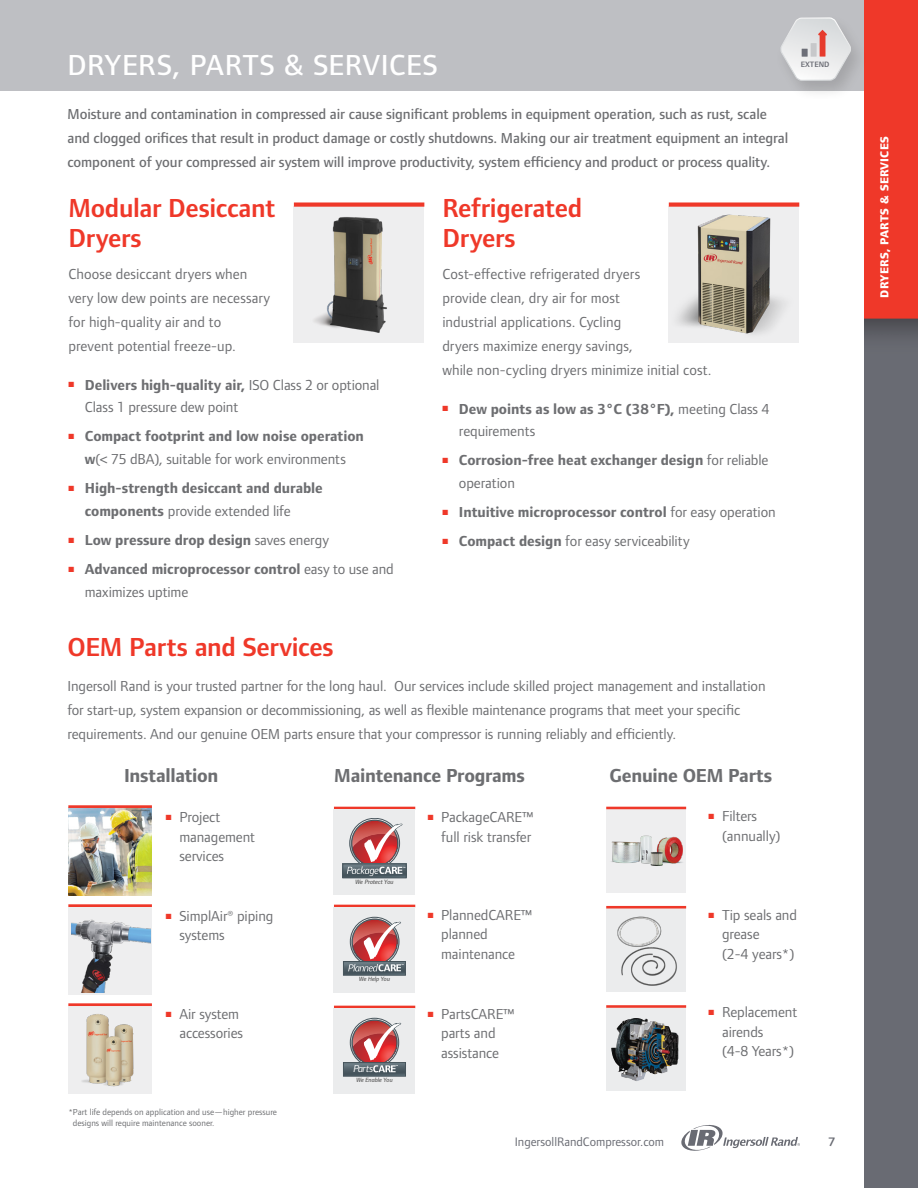
<style>
.page{position:relative;width:918px;height:1188px;background:#fff}
.page>*{position:absolute;margin:0;border:0;box-sizing:border-box;transform-origin:0 0}
.t1{font:500 30px "Foundry Form Sans";letter-spacing:.015em;color:#fff}
.t2{font:600 27px/30px "Foundry Form Sans";letter-spacing:-.015em;color:#ef3829}
.t3{font:700 19.5px "Foundry Form Sans";letter-spacing:-.015em;color:#6d6e71}
.t4{font:15px/19.5px "Foundry Form Sans";letter-spacing:-.005em;color:#6d6e71}
.t5{font:700 15px/22.5px "Foundry Form Sans";letter-spacing:-.005em;color:#6d6e71}
.t6{font:500 15px/24px "Foundry Form Sans";letter-spacing:-.005em;color:#6d6e71}
.t7{font:12.75px "Foundry Form Sans";color:#696b73}
.t8{font:600 12.75px "Foundry Form Sans";color:#696b73}
.t9{font:800 12px "Foundry Form Sans";letter-spacing:.02em;color:#fff}
.t10{font:italic 10.5px "Foundry Form Sans";letter-spacing:-.035em;color:#fff}
.t11{font:9px/10.5px "Foundry Form Sans";color:#6d6e71}
.t12{font:600 8.1px "Foundry Form Sans";color:#6a6c74}
.t13{font:italic 6.45px "Foundry Form Sans Med";color:#5a5a5a}
.t14{font:italic 6.3px "Foundry Form Sans Med";color:#5a5a5a}
.t15{font:700 3.15px "Foundry Form Sans";color:#fff}
.t16{font:700 3px "Foundry Form Sans";color:#fff}
.s1{color:#ef3829}
.s2{font-weight:700}
.s3{font-weight:400}
</style>
<div class="page">
<div style="left:0;top:0;width:864px;height:91px;background:#bebfc3"></div>
<svg style="left:681px;top:1125px;width:119px;height:26px"></svg>
<img style="left:864px;top:0;width:54px;height:1188px">
<img style="left:772px;top:13px;width:95px;height:86px">
<svg style="left:779px;top:17px;width:73px;height:64px"></svg>
<div style="left:294px;top:207px;width:130px;height:136px;background:#eeeeef"></div>
<div style="left:294px;top:202px;width:130px;height:5px;background:#ef3829"></div>
<div style="left:669px;top:202px;width:130px;height:5px;background:#ef3829"></div>
<img style="left:68px;top:808px;width:84px;height:87px">
<hr style="left:68px;top:805px;width:84px;height:3px;background:#ef3829">
<svg style="left:68px;top:907px;width:84px;height:87px"></svg>
<hr style="left:68px;top:904px;width:84px;height:3px;background:#ef3829">
<img style="left:72px;top:910px;width:78px;height:82px">
<div style="left:68px;top:1006px;width:84px;height:88px;background:#eeeeef"></div>
<hr style="left:68px;top:1003px;width:84px;height:3px;background:#ef3829">
<img style="left:75px;top:1009px;width:70px;height:82px">
<hr style="left:334px;top:807px;width:81px;height:2px;background:#ef3829">
<hr style="left:334px;top:905px;width:81px;height:2px;background:#ef3829">
<hr style="left:334px;top:1006px;width:81px;height:2px;background:#ef3829">
<svg style="left:334px;top:809px;width:81px;height:85px;background:#ccb6b7"></svg>
<svg style="left:334px;top:907px;width:81px;height:86px;background:#ceb9ba"></svg>
<svg style="left:334px;top:1008px;width:81px;height:86px;background:#cdb8b9"></svg>
<img style="left:296px;top:211px;width:126px;height:124px">
<img style="left:668px;top:205px;width:132px;height:138px">
<svg style="left:606px;top:909px;width:80px;height:83px"></svg>
<div style="left:606px;top:1008px;width:80px;height:83px;background:#ebeced"></div>
<svg style="left:606px;top:809px;width:80px;height:84px"></svg>
<hr style="left:606px;top:807px;width:80px;height:2px;background:#ef3829">
<img style="left:610px;top:812px;width:75px;height:73px">
<img style="left:614px;top:911px;width:70px;height:79px">
<hr style="left:606px;top:906px;width:80px;height:3px;background:#ef3829">
<img style="left:611px;top:1018px;width:67px;height:63px">
<hr style="left:606px;top:1005px;width:80px;height:3px;background:#ef3829">
<h1 class="t1" style="left:68px;top:48px;width:372px">DRYERS, PARTS &amp; SERVICES</h1>
<p class="t6" style="left:68px;top:102px;width:722px">Moisture and contamination in compressed air cause significant problems in equipment operation, such as rust, scale and clogged orifices that result in product damage or costly shutdowns. Making our air treatment equipment an integral component of your compressed air system will improve productivity, system efficiency and product or process quality.</p>
<h2 class="t2" style="left:68px;top:193px;width:209px">Modular Desiccant<br>Dryers</h2>
<p class="t4" style="left:68px;top:262px;width:203px;line-height:24px">Choose desiccant dryers when very low dew points are necessary for high-quality air and to prevent potential freeze-up.</p>
<p class="t4" style="left:85px;top:373px;width:296px;line-height:22.5px;text-indent:-16px"><span class="s1">■</span> <span class="s2">Delivers high-quality air,</span> ISO Class 2 or optional<br>Class 1 pressure dew point</p>
<p class="t5" style="left:68px;top:425px;width:297px;text-align:center"><span class="s1">■</span> Compact footprint and low noise operation w<span class="s3">(&lt; 75 dBA), suitable for work environments</span></p>
<p class="t5" style="left:85px;top:477px;width:240px;text-indent:-16px"><span class="s1">■</span> High-strength desiccant and durable components <span class="s3">provide extended life</span></p>
<p class="t5" style="left:68px;top:529px;width:262px"><span class="s1">■</span> Low pressure drop design <span class="s3">saves energy</span></p>
<p class="t5" style="left:85px;top:558px;width:310px;text-indent:-16px"><span class="s1">■</span> Advanced microprocessor control <span class="s3">easy to use and maximizes uptime</span></p>
<h2 class="t2" style="left:442px;top:193px;width:141px">Refrigerated<br>Dryers</h2>
<p class="t4" style="left:442px;top:262px;width:271px;line-height:24px">Cost-effective refrigerated dryers<br>provide clean, dry air for most<br>industrial applications. Cycling<br>dryers maximize energy savings,<br>while non-cycling dryers minimize initial cost.</p>
<p class="t5" style="left:459px;top:398px;width:312px;text-indent:-16px"><span class="s1">■</span> Dew points as low as 3°C (38°F), <span class="s3">meeting Class 4 requirements</span></p>
<p class="t5" style="left:459px;top:449px;width:311px;text-indent:-16px"><span class="s1">■</span> Corrosion-free heat exchanger design <span class="s3">for reliable operation</span></p>
<p class="t5" style="left:442px;top:501px;width:335px"><span class="s1">■</span> Intuitive microprocessor control <span class="s3">for easy operation</span></p>
<p class="t4" style="left:442px;top:532px;width:249px"><span class="s1">■</span> <span class="s2">Compact design</span> for easy serviceability</p>
<p class="t12" style="left:801px;top:60px;width:30px">EXTEND</p>
<h2 class="t2" style="left:68px;top:633px;width:268px">OEM Parts and Services</h2>
<p class="t4" style="left:68px;top:674px;width:700px;line-height:24px">Ingersoll Rand is your trusted partner for the long haul. Our services include skilled project management and installation for start-up, system expansion or decommissioning, as well as flexible maintenance programs that meet your specific requirements. And our genuine OEM parts ensure that your compressor is running reliably and efficiently.</p>
<h3 class="t3" style="left:124px;top:764px;width:96px">Installation</h3>
<p class="t4" style="left:428px;top:808px;width:108px;text-align:right"><span class="s1">■</span> PackageCARE™ full risk transfer</p>
<h3 class="t3" style="left:334px;top:764px;width:192px">Maintenance Programs</h3>
<h3 class="t3" style="left:609px;top:764px;width:165px">Genuine OEM Parts</h3>
<p class="t4" style="left:722px;top:806px;width:60px;text-indent:-13px"><span class="s1">■</span> Filters (annually)</p>
<p class="t4" style="left:179px;top:808px;width:77px;text-indent:-13px"><span class="s1">■</span> Project management services</p>
<p class="t13" style="left:355px;top:878px;width:40px;rotate:-1deg">We Protect You</p>
<p class="t15" style="left:403px;top:866px;width:4px">™</p>
<p class="t4" style="left:179px;top:906px;width:96px;text-indent:-13px"><span class="s1">■</span> SimplAir® piping systems</p>
<p class="t4" style="left:166px;top:1004px;width:79px;text-align:right"><span class="s1">■</span> Air system accessories</p>
<p class="t11" style="left:73px;top:1107px;width:206px;text-indent:-4px">*Part life depends on application and use—higher pressure designs will require maintenance sooner.</p>
<p class="t14" style="left:359px;top:976px;width:33px;rotate:-1deg">We Help You</p>
<p class="t15" style="left:401px;top:964px;width:4px">™</p>
<p class="t10" style="left:353px;top:1063px;width:21px">Parts</p>
<p class="t16" style="left:396px;top:1065px;width:4px">™</p>
<p class="t14" style="left:356px;top:1077px;width:38px;rotate:-1deg">We Enable You</p>
<p class="t4" style="left:441px;top:905px;width:93px;text-indent:-13px"><span class="s1">■</span> PlannedCARE™ planned maintenance</p>
<p class="t4" style="left:428px;top:1004px;width:89px;text-align:center"><span class="s1">■</span> PartsCARE™ parts and assistance</p>
<p class="t4" style="left:722px;top:905px;width:76px;text-indent:-13px"><span class="s1">■</span> Tip seals and grease<br>(2-4 years*)</p>
<p class="t4" style="left:722px;top:1003px;width:77px;text-indent:-13px"><span class="s1">■</span> Replacement airends<br>(4-8 Years*)</p>
<p class="t7" style="left:515px;top:1134px;width:151px">IngersollRandCompressor.com</p>
<p class="t8" style="left:828px;top:1135px;width:9px">7</p>
<p class="t9" style="left:878px;top:298px;width:163px;rotate:-90deg">DRYERS, PARTS &amp; SERVICES</p>
</div>
